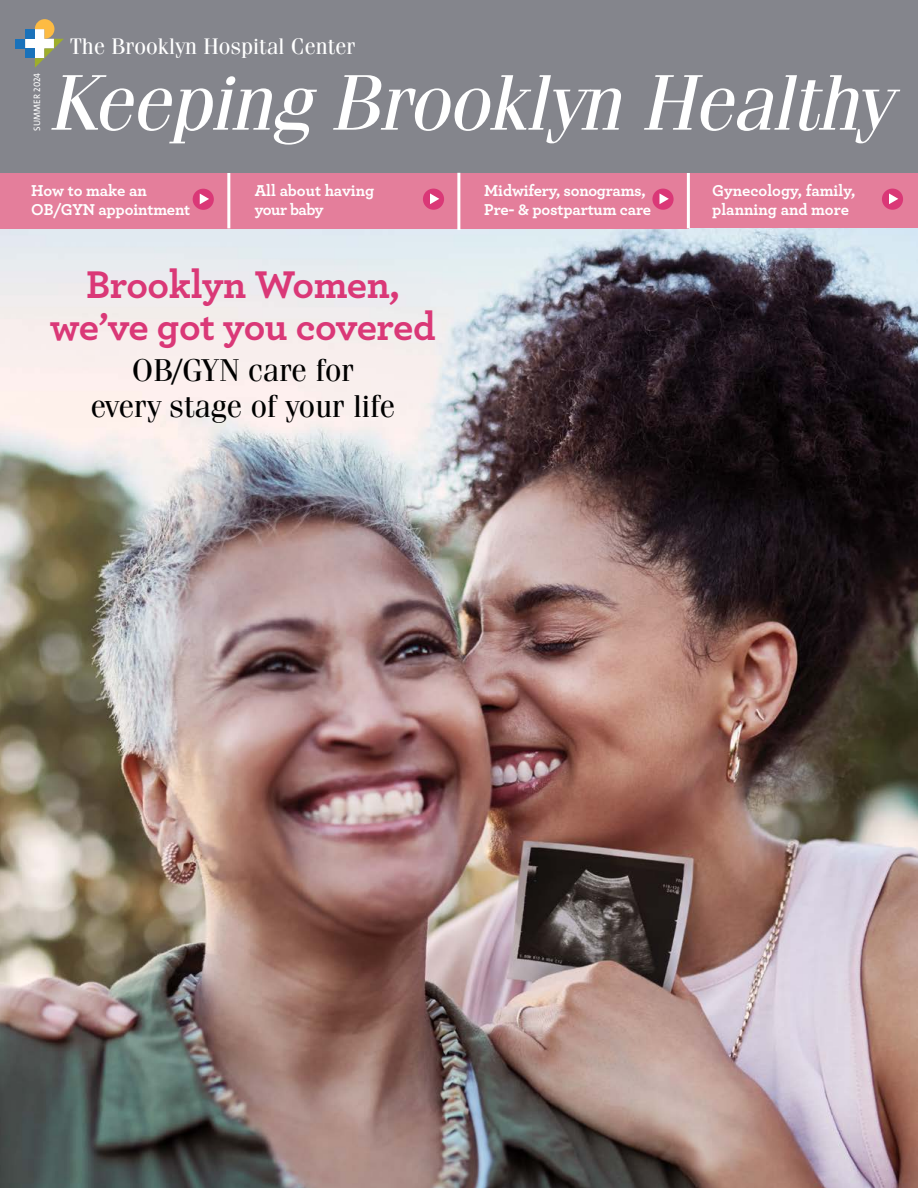
<style>
.page{position:relative;width:918px;height:1188px;background:#fff}
.page>*{position:absolute;margin:0;border:0;box-sizing:border-box;transform-origin:0 0}
.t1{font:italic 78.75px "Fenice Pro ITC";letter-spacing:-.015em;color:#fff}
.t2{font:700 40.5px/42px "Archer";letter-spacing:-.015em;color:#da3877;text-align:center}
.t3{font:31.5px/36px "Fenice Pro ITC";color:#000;text-align:center}
.t4{font:22.5px "Fenice Pro ITC";color:#fff}
.t5{font:700 16.5px/19.5px "Archer";letter-spacing:-.01em;color:#fff}
.t6{font:9.3px "The Sans";letter-spacing:.015em;color:#fff;scale:.95 1}
</style>
<div class="page">
<img style="left:0;top:228px;width:918px;height:960px">
<div style="left:690px;top:170px;width:228px;height:58px;background:#e47e9b"></div>
<div style="left:459px;top:172px;width:229px;height:56px;background:#e47e9b"></div>
<div style="left:229px;top:172px;width:230px;height:56px;background:#e47e9b"></div>
<div style="left:423px;top:189px;width:21px;height:21px;background:#da3877;border-radius:50%"></div>
<svg style="left:430px;top:193px;width:9px;height:11px"></svg>
<div style="left:652px;top:189px;width:22px;height:21px;background:#da3877;border-radius:50%"></div>
<svg style="left:660px;top:193px;width:9px;height:11px"></svg>
<div style="left:882px;top:189px;width:21px;height:21px;background:#da3877;border-radius:50%"></div>
<svg style="left:889px;top:193px;width:9px;height:11px"></svg>
<div style="left:0;top:172px;width:229px;height:56px;background:#e47e9b"></div>
<div style="left:193px;top:189px;width:21px;height:21px;background:#da3877;border-radius:50%"></div>
<svg style="left:200px;top:194px;width:9px;height:10px"></svg>
<hr style="left:687px;top:173px;width:3px;height:55px;background:#fff">
<hr style="left:227px;top:171px;width:3px;height:57px;background:#fff">
<div style="left:0;top:0;width:918px;height:173px;background:#84858c"></div>
<div style="left:16px;top:39px;width:9px;height:9px;background:#1a72ba"></div>
<svg style="left:25px;top:19px;width:39px;height:49px"></svg>
<hr style="left:457px;top:173px;width:3px;height:57px;background:#fff">
<h3 class="t4" style="left:70px;top:33px;width:287px">The Brooklyn Hospital Center</h3>
<p class="t6" style="left:31px;top:131px;width:62px;rotate:-90deg">SUMMER 2024</p>
<h1 class="t1" style="left:48px;top:54px;width:843px">Keeping Brooklyn Healthy</h1>
<p class="t5" style="left:31px;top:179px;width:161px">How to make an<br>OB/GYN appointment</p>
<p class="t5" style="left:255px;top:179px;width:121px">All about having your baby</p>
<p class="t5" style="left:484px;top:179px;width:168px">Midwifery, sonograms,<br>Pre- &amp; postpartum care</p>
<p class="t5" style="left:712px;top:179px;width:144px">Gynecology, family, planning and more</p>
<h2 class="t2" style="left:50px;top:261px;width:387px">Brooklyn Women, we’ve got you covered</h2>
<h3 class="t3" style="left:91px;top:351px;width:306px">OB/GYN care for<br>every stage of your life</h3>
</div>
